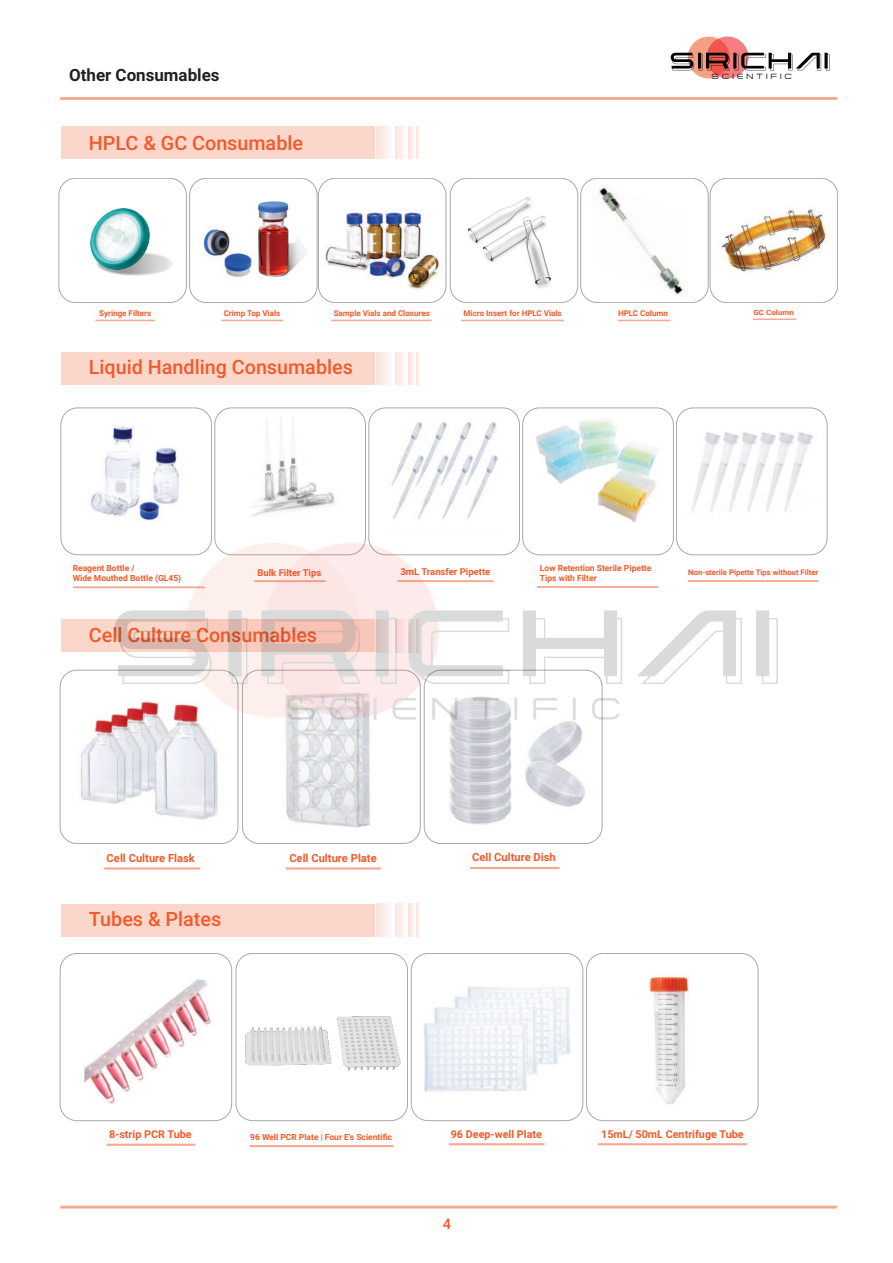
<style>
.page{position:relative;width:893px;height:1263px;background:#fff}
.page>*{position:absolute;margin:0;border:0;box-sizing:border-box;transform-origin:0 0}
.t1{font:500 19.8px "Roboto";color:#f15a2a}
.t2{font:700 16.95px "Roboto";color:#231f20}
.t3{font:500 14.55px "Roboto";color:#f15a2a}
.t4{font:700 11.25px "Roboto";color:#f15a2a}
.t5{font:700 10.8px "Roboto";color:#f15a2a}
.t6{font:700 9.45px "Roboto";color:#f15a2a}
.t7{font:8.7px "PIGARNOSNEUE";color:#211e1e}
.t8{font:700 8.55px/10.2px "Roboto";color:#f15a2a}
.t9{font:700 8.4px "Roboto";color:#f15a2a}
.t10{font:700 7.95px "Roboto";color:#f15a2a}
.t11{font:700 7.65px "Roboto";color:#f15a2a}
.t12{font:700 7.2px "Roboto";color:#f15a2a;scale:1.11 1}
</style>
<div class="page">
<hr style="left:104px;top:867px;width:96px;height:2px;background:#f15a2a">
<hr style="left:286px;top:867px;width:95px;height:2px;background:#f15a2a">
<hr style="left:470px;top:867px;width:90px;height:2px;background:#f15a2a">
<hr style="left:107px;top:1144px;width:88px;height:2px;background:#f15a2a">
<hr style="left:250px;top:1145px;width:144px;height:2px;background:#f15a2a">
<hr style="left:449px;top:1143px;width:96px;height:2px;background:#f15a2a">
<hr style="left:598px;top:1143px;width:149px;height:2px;background:#f15a2a">
<hr style="left:95px;top:320px;width:60px;height:1px;background:#f15a2a">
<hr style="left:221px;top:320px;width:62px;height:1px;background:#f15a2a">
<hr style="left:331px;top:320px;width:101px;height:1px;background:#f15a2a">
<img style="left:58px;top:178px;width:129px;height:125px">
<img style="left:91px;top:209px;width:59px;height:61px">
<hr style="left:461px;top:320px;width:103px;height:1px;background:#f15a2a">
<div style="left:59px;top:178px;width:128px;height:125px;border:1px solid #828383;border-radius:17px"></div>
<img style="left:318px;top:182px;width:127px;height:121px">
<div style="left:61px;top:126px;width:314px;height:33px;background:#fbd6ca"></div>
<svg style="left:377px;top:126px;width:12px;height:33px"></svg>
<div style="left:395px;top:126px;width:11px;height:33px;background:#fdedec"></div>
<div style="left:408px;top:126px;width:7px;height:33px;background:#fdecea"></div>
<svg style="left:416px;top:126px;width:3px;height:33px"></svg>
<div style="left:61px;top:352px;width:314px;height:33px;background:#fbd6ca"></div>
<svg style="left:377px;top:352px;width:12px;height:33px"></svg>
<div style="left:395px;top:352px;width:11px;height:33px;background:#fdedec"></div>
<div style="left:408px;top:352px;width:7px;height:33px;background:#fdecea"></div>
<svg style="left:416px;top:352px;width:3px;height:33px"></svg>
<div style="left:688px;top:37px;width:42px;height:41px;background:#f69f84;border-radius:50%"></div>
<svg style="left:706px;top:37px;width:42px;height:41px"></svg>
<svg style="left:671px;top:53px;width:159px;height:17px"></svg>
<hr style="left:60px;top:97px;width:777px;height:3px;background:#f15a2a">
<hr style="left:60px;top:1205px;width:777px;height:3px;background:#f15a2a">
<img style="left:203px;top:229px;width:20px;height:29px">
<img style="left:223px;top:189px;width:99px;height:100px">
<div style="left:189px;top:178px;width:128px;height:125px;border:1px solid #828383;border-radius:17px"></div>
<div style="left:318px;top:178px;width:128px;height:125px;border:1px solid #828383;border-radius:17px"></div>
<div style="left:450px;top:178px;width:128px;height:125px;border:1px solid #828383;border-radius:17px"></div>
<div style="left:61px;top:407px;width:151px;height:148px;border:1px solid #828383;border-radius:17px"></div>
<img style="left:105px;top:426px;width:74px;height:60px">
<img style="left:391px;top:422px;width:107px;height:64px">
<div style="left:368px;top:407px;width:152px;height:148px;border:1px solid #828383;border-radius:17px"></div>
<img style="left:467px;top:197px;width:84px;height:92px">
<div style="left:214px;top:407px;width:152px;height:148px;border:1px solid #828383;border-radius:17px"></div>
<img style="left:262px;top:417px;width:55px;height:69px">
<div style="left:522px;top:408px;width:152px;height:147px;border:1px solid #828383;border-radius:17px"></div>
<img style="left:536px;top:419px;width:123px;height:67px">
<img style="left:686px;top:407px;width:133px;height:79px">
<div style="left:676px;top:408px;width:151px;height:147px;border:1px solid #828383;border-radius:17px"></div>
<img style="left:80px;top:777px;width:138px;height:43px">
<img style="left:247px;top:777px;width:124px;height:64px">
<img style="left:449px;top:777px;width:136px;height:48px">
<div style="left:61px;top:904px;width:314px;height:32px;background:#fbd6ca"></div>
<div style="left:377px;top:904px;width:16px;height:32px;background:linear-gradient(to bottom,#fdf0ee,#fdf0ee)"></div>
<div style="left:395px;top:904px;width:11px;height:32px;background:#fdedec"></div>
<div style="left:408px;top:904px;width:7px;height:32px;background:#fdecea"></div>
<svg style="left:416px;top:904px;width:3px;height:32px"></svg>
<div style="left:60px;top:953px;width:172px;height:168px;border:1px solid #828383;border-radius:17px"></div>
<img style="left:84px;top:979px;width:127px;height:125px">
<div style="left:236px;top:953px;width:172px;height:168px;border:1px solid #828383;border-radius:17px"></div>
<img style="left:246px;top:1016px;width:154px;height:54px">
<img style="left:258px;top:1065px;width:90px;height:5px">
<img style="left:418px;top:953px;width:160px;height:139px">
<div style="left:411px;top:953px;width:172px;height:168px;border:1px solid #828383;border-radius:17px"></div>
<div style="left:586px;top:953px;width:172px;height:168px;border:1px solid #828383;border-radius:17px"></div>
<img style="left:648px;top:976px;width:42px;height:128px">
<hr style="left:618px;top:320px;width:52px;height:1px;background:#f15a2a">
<div style="left:580px;top:178px;width:128px;height:125px;border:1px solid #828383;border-radius:17px"></div>
<hr style="left:753px;top:318px;width:43px;height:2px;background:#f15a2a">
<div style="left:710px;top:178px;width:128px;height:125px;border:1px solid #828383;border-radius:17px"></div>
<img style="left:721px;top:208px;width:105px;height:64px">
<img style="left:599px;top:184px;width:86px;height:111px">
<img style="left:59px;top:486px;width:769px;height:291px">
<h2 class="t2" style="left:69px;top:68px;width:152px">Other Consumables</h2>
<p class="t7" style="left:712px;top:71px;width:82px">S c i e n t i f i c</p>
<h1 class="t1" style="left:89px;top:135px;width:216px">HPLC &amp; GC Consumable</h1>
<p class="t10" style="left:99px;top:309px;width:54px">Syringe Filters</p>
<p class="t10" style="left:224px;top:309px;width:58px">Crimp Top Vials</p>
<p class="t10" style="left:334px;top:309px;width:98px">Sample Vials and Closures</p>
<p class="t10" style="left:464px;top:309px;width:100px">Micro Insert for HPLC Vials</p>
<h1 class="t1" style="left:89px;top:360px;width:265px">Liquid Handling Consumables</h1>
<p class="t10" style="left:618px;top:309px;width:51px">HPLC Column</p>
<p class="t12" style="left:753px;top:309px;width:38px">GC Column</p>
<p class="t8" style="left:73px;top:563px;width:110px">Reagent Bottle /<br>Wide Mouthed Bottle (GL45)</p>
<p class="t6" style="left:257px;top:568px;width:65px">Bulk Filter Tips</p>
<p class="t6" style="left:400px;top:568px;width:91px">3mL Transfer Pipette</p>
<p class="t8" style="left:540px;top:563px;width:113px">Low Retention Sterile Pipette<br>Tips with Filter</p>
<p class="t11" style="left:688px;top:569px;width:132px">Non-sterile Pipette Tips without Filter</p>
<h1 class="t1" style="left:89px;top:627px;width:230px">Cell Culture Consumables</h1>
<h3 class="t4" style="left:107px;top:853px;width:90px">Cell Culture Flask</h3>
<h3 class="t4" style="left:289px;top:853px;width:89px">Cell Culture Plate</h3>
<h3 class="t4" style="left:472px;top:852px;width:85px">Cell Culture Dish</h3>
<h1 class="t1" style="left:89px;top:911px;width:134px">Tubes &amp; Plates</h1>
<h3 class="t5" style="left:109px;top:1130px;width:84px">8-strip PCR Tube</h3>
<p class="t9" style="left:250px;top:1131px;width:144px">96 Well PCR Plate | Four E's Scientific</p>
<h3 class="t5" style="left:451px;top:1129px;width:93px">96 Deep-well Plate</h3>
<h3 class="t5" style="left:601px;top:1129px;width:144px">15mL/ 50mL Centrifuge Tube</h3>
<h3 class="t3" style="left:443px;top:1218px;width:10px">4</h3>
</div>
